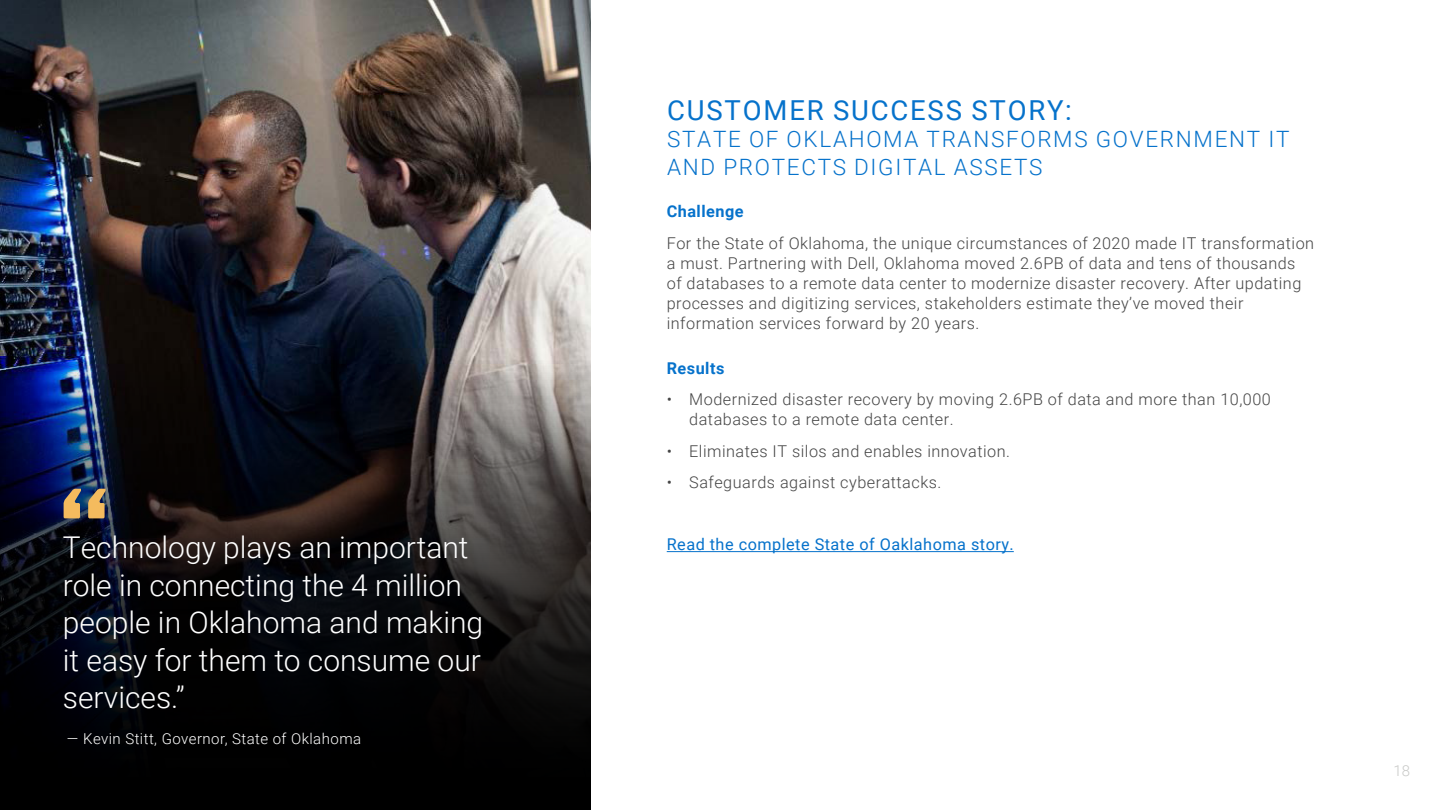
<style>
.page{position:relative;width:1440px;height:810px;background:#fff}
.page>*{position:absolute;margin:0;border:0;box-sizing:border-box;transform-origin:0 0}
.t1{font:300 30px/37.5px "Roboto";color:#fff}
.t2{font:27.5px "Roboto";letter-spacing:.065em;color:#0672cb}
.t3{font:300 22.5px/27.5px "Roboto";letter-spacing:.075em;color:#0672cb}
.t4{font:300 16.25px/20px "Roboto";letter-spacing:.03em;color:#444}
.t5{font:16.25px "Roboto";letter-spacing:.03em;color:#0672cb}
.t6{font:700 16.25px "Roboto";letter-spacing:.03em;color:#0672cb}
.t7{font:300 15px "Roboto";letter-spacing:.03em;color:#fff}
.t8{font:300 15px "Roboto";color:#c8c9c7}
</style>
<div class="page">
<img style="left:0;top:0;width:590px;height:361px">
<hr style="left:667px;top:551px;width:347px;height:1px;background:#0672cb">
<svg style="left:0;top:361px;width:590px;height:449px;background:#14141a"></svg>
<svg style="left:64px;top:489px;width:42px;height:29px"></svg>
<h2 class="t2" style="left:667px;top:91px;width:406px">CUSTOMER SUCCESS STORY:</h2>
<h3 class="t3" style="left:667px;top:125px;width:624px">STATE OF OKLAHOMA TRANSFORMS GOVERNMENT IT<br>AND PROTECTS DIGITAL ASSETS</h3>
<p class="t6" style="left:667px;top:200px;width:78px">Challenge</p>
<p class="t4" style="left:667px;top:232px;width:649px">For the State of Oklahoma, the unique circumstances of 2020 made IT transformation a must. Partnering with Dell, Oklahoma moved 2.6PB of data and tens of thousands of databases to a remote data center to modernize disaster recovery. After updating processes and digitizing services, stakeholders estimate they’ve moved their information services forward by 20 years.</p>
<p class="t6" style="left:667px;top:357px;width:59px">Results</p>
<p class="t4" style="left:689px;top:389px;width:583px;text-indent:-23px">• Modernized disaster recovery by moving 2.6PB of data and more than 10,000 databases to a remote data center.</p>
<p class="t4" style="left:667px;top:440px;width:345px">• Eliminates IT silos and enables innovation.</p>
<p class="t4" style="left:667px;top:472px;width:276px">• Safeguards against cyberattacks.</p>
<h1 class="t1" style="left:63px;top:528px;width:407px">Technology plays an important</h1>
<p class="t5" style="left:667px;top:533px;width:349px">Read the complete State of Oaklahoma story.</p>
<h1 class="t1" style="left:63px;top:565px;width:422px">role in connecting the 4 million people in Oklahoma and making it easy for them to consume our services.”</h1>
<p class="t7" style="left:67px;top:729px;width:296px">— Kevin Stitt, Governor, State of Oklahoma</p>
<p class="t8" style="left:1393px;top:760px;width:18px">18</p>
</div>
